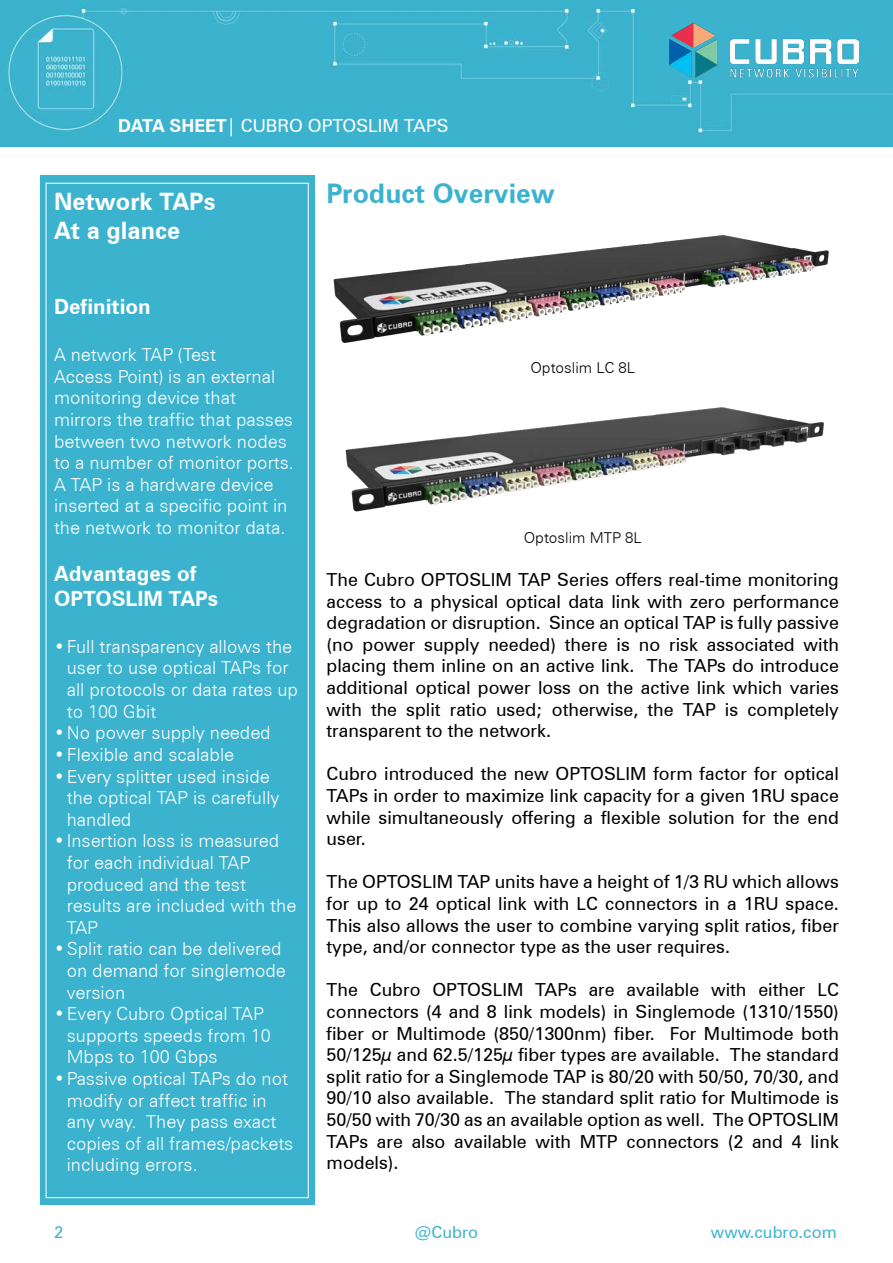
<style>
.page{position:relative;width:893px;height:1263px;background:#fff}
.page>*{position:absolute;margin:0;border:0;box-sizing:border-box;transform-origin:0 0}
.t1{font:700 27px "Zurich BT";color:#3cb3ce}
.t2{font:700 24px/28.8px "Zurich BT";color:#fff}
.t3{font:700 21px/25.2px "Zurich BT";color:#fff}
.t4{font:18px/21.6px "Zurich BT";color:#000;text-align:justify}
.t5{font:300 18px/21.6px "Zurich BT";color:#fff}
.t6{font:18px "Zurich BT";color:#fff}
.t7{font:16.5px "Zurich BT";color:#3cb3ce}
.t8{font:300 15px "Zurich BT";color:#000}
.s1{font-weight:700}
</style>
<div class="page">
<img style="left:0;top:0;width:893px;height:147px">
<div style="left:40px;top:175px;width:274px;height:1030px;background:#3cb3ce"></div>
<img style="left:669px;top:17px;width:189px;height:65px">
<img style="left:333px;top:235px;width:496px;height:108px">
<img style="left:345px;top:407px;width:479px;height:105px">
<p class="t6" style="left:118px;top:114px;width:332px"><span class="s1">DATA SHEET</span>| CUBRO OPTOSLIM TAPS</p>
<h2 class="t2" style="left:54px;top:187px;width:163px">Network TAPs<br>At a glance</h2>
<p class="t3" style="left:54px;top:294px;width:98px">Definition</p>
<p class="t5" style="left:54px;top:344px;width:241px">A network TAP (Test<br>Access Point) is an external monitoring device that mirrors the traffic that passes between two network nodes to a number of monitor ports.<br>A TAP is a hardware device inserted at a specific point in the network to monitor data.</p>
<p class="t3" style="left:54px;top:561px;width:166px">Advantages of<br>OPTOSLIM TAPs</p>
<p class="t5" style="left:67px;top:635px;width:233px;text-indent:-13px">•Full transparency allows the user to use optical TAPs for all protocols or data rates up to 100 Gbit</p>
<p class="t5" style="left:54px;top:722px;width:218px">•No power supply needed</p>
<p class="t5" style="left:54px;top:743px;width:182px">•Flexible and scalable</p>
<p class="t5" style="left:67px;top:765px;width:214px;text-indent:-13px">•Every splitter used inside the optical TAP is carefully handled</p>
<p class="t5" style="left:67px;top:830px;width:231px;text-indent:-13px">•Insertion loss is measured for each individual TAP produced and the test results are included with the<br>TAP</p>
<p class="t5" style="left:67px;top:938px;width:221px;text-indent:-13px">•Split ratio can be delivered on demand for singlemode version</p>
<p class="t5" style="left:67px;top:1003px;width:205px;text-indent:-13px">•Every Cubro Optical TAP supports speeds from 10<br>Mbps to 100 Gbps</p>
<p class="t5" style="left:67px;top:1067px;width:228px;text-indent:-13px">•Passive optical TAPs do not modify or affect traffic in any way. They pass exact copies of all frames/packets including errors.</p>
<h1 class="t1" style="left:327px;top:177px;width:230px">Product Overview</h1>
<p class="t8" style="left:530px;top:358px;width:106px">Optoslim LC 8L</p>
<p class="t8" style="left:524px;top:528px;width:120px">Optoslim MTP 8L</p>
<p class="t4" style="left:327px;top:568px;width:514px">The Cubro OPTOSLIM TAP Series offers real-time monitoring access to a physical optical data link with zero performance degradation or disruption. Since an optical TAP is fully passive (no power supply needed) there is no risk associated with placing them inline on an active link. The TAPs do introduce additional optical power loss on the active link which varies with the split ratio used; otherwise, the TAP is completely transparent to the network.</p>
<p class="t4" style="left:327px;top:763px;width:514px">Cubro introduced the new OPTOSLIM form factor for optical TAPs in order to maximize link capacity for a given 1RU space while simultaneously offering a flexible solution for the end user.</p>
<p class="t4" style="left:327px;top:871px;width:514px">The OPTOSLIM TAP units have a height of 1/3 RU which allows for up to 24 optical link with LC connectors in a 1RU space.<br>This also allows the user to combine varying split ratios, fiber type, and/or connector type as the user requires.</p>
<p class="t4" style="left:327px;top:979px;width:514px">The Cubro OPTOSLIM TAPs are available with either LC connectors (4 and 8 link models) in Singlemode (1310/1550) fiber or Multimode (850/1300nm) fiber. For Multimode both 50/125µ and 62.5/125µ fiber types are available. The standard split ratio for a Singlemode TAP is 80/20 with 50/50, 70/30, and 90/10 also available. The standard split ratio for Multimode is 50/50 with 70/30 as an available option as well. The OPTOSLIM TAPs are also available with MTP connectors (2 and 4 link models).</p>
<p class="t7" style="left:54px;top:1222px;width:11px">2</p>
<p class="t7" style="left:415px;top:1222px;width:65px">@Cubro</p>
<p class="t7" style="left:711px;top:1222px;width:127px">www.cubro.com</p>
</div>
